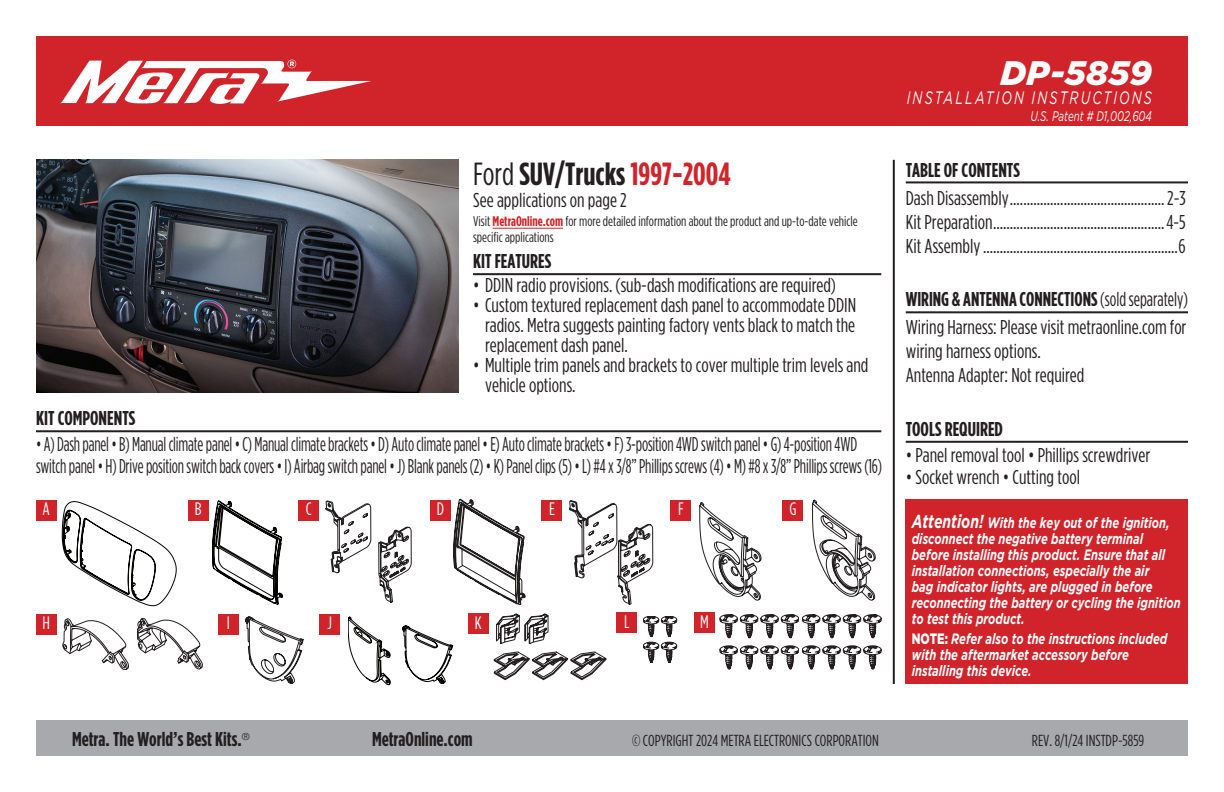
<style>
.page{position:relative;width:1224px;height:792px;background:#fff}
.page>*{position:absolute;margin:0;border:0;box-sizing:border-box;transform-origin:0 0}
.t1{font:italic 900 34px "Gotham";letter-spacing:.01em;color:#fff}
.t2{font:700 32px "Gotham Condensed";color:#231f20}
.t3{font:20px/20px "Gotham Condensed";color:#231f20;text-align:justify}
.t4{font:20px/22px "Gotham Condensed";color:#231f20;scale:.84 1}
.t5{font:700 20px "Gotham Condensed";color:#231f20}
.t6{font:20px/28px "Gotham Condensed";color:#231f20;scale:.9 1}
.t7{font:italic 18px "Gotham";letter-spacing:.165em;color:#fff;scale:.7 1}
.t8{font:18px "Gotham Condensed";color:#fff}
.t9{font:16px "Gotham Condensed";color:#231f20}
.t10{font:italic 700 15px/16px "Gotham";color:#fff;scale:.74 1}
.t11{font:14px/16px "Gotham Condensed";color:#231f20}
.t12{font:italic 14px "Gotham";color:#fff;scale:.7 1}
.s1{font-weight:400}
.s2{color:#d1232a}
.s3{font-weight:700;color:#d1232a}
.s4{font-weight:700}
.s5{font-size:18.8px}
.s6{font-weight:900;font-style:normal}
</style>
<div class="page">
<div style="left:36px;top:720px;width:1152px;height:36px;background:#a8a9ad"></div>
<hr style="left:893px;top:160px;width:2px;height:524px;background:#231f20">
<img style="left:36px;top:160px;width:423px;height:232px">
<div style="left:36px;top:36px;width:1152px;height:90px;background:#d1232a"></div>
<svg style="left:60px;top:60px;width:311px;height:44px"></svg>
<hr style="left:473px;top:273px;width:408px;height:2px;background:#231f20">
<hr style="left:36px;top:430px;width:845px;height:2px;background:#231f20">
<hr style="left:906px;top:441px;width:282px;height:2px;background:#231f20">
<hr style="left:906px;top:311px;width:282px;height:2px;background:#231f20">
<hr style="left:906px;top:181px;width:282px;height:2px;background:#231f20">
<svg style="left:62px;top:501px;width:115px;height:105px"></svg>
<svg style="left:212px;top:501px;width:71px;height:104px"></svg>
<svg style="left:325px;top:501px;width:87px;height:102px"></svg>
<svg style="left:569px;top:500px;width:84px;height:105px"></svg>
<svg style="left:453px;top:499px;width:72px;height:106px"></svg>
<svg style="left:699px;top:502px;width:62px;height:98px"></svg>
<svg style="left:812px;top:500px;width:64px;height:100px"></svg>
<svg style="left:643px;top:616px;width:35px;height:47px"></svg>
<svg style="left:720px;top:614px;width:161px;height:24px"></svg>
<svg style="left:720px;top:646px;width:161px;height:23px"></svg>
<svg style="left:496px;top:614px;width:52px;height:30px"></svg>
<svg style="left:63px;top:619px;width:66px;height:51px"></svg>
<svg style="left:245px;top:616px;width:59px;height:68px"></svg>
<svg style="left:348px;top:616px;width:105px;height:70px"></svg>
<svg style="left:137px;top:618px;width:66px;height:51px"></svg>
<div style="left:36px;top:500px;width:21px;height:20px;background:#d1232a"></div>
<div style="left:188px;top:500px;width:20px;height:20px;background:#d1232a"></div>
<div style="left:299px;top:500px;width:20px;height:20px;background:#d1232a"></div>
<div style="left:542px;top:500px;width:20px;height:20px;background:#d1232a"></div>
<div style="left:36px;top:614px;width:21px;height:20px;background:#d1232a"></div>
<div style="left:218px;top:614px;width:21px;height:20px;background:#d1232a"></div>
<div style="left:319px;top:614px;width:21px;height:20px;background:#d1232a"></div>
<div style="left:468px;top:613px;width:21px;height:21px;background:#d1232a"></div>
<div style="left:430px;top:500px;width:21px;height:20px;background:#d1232a"></div>
<div style="left:671px;top:500px;width:20px;height:20px;background:#d1232a"></div>
<div style="left:783px;top:500px;width:20px;height:20px;background:#d1232a"></div>
<div style="left:616px;top:613px;width:21px;height:20px;background:#d1232a"></div>
<div style="left:694px;top:613px;width:21px;height:20px;background:#d1232a"></div>
<hr style="left:493px;top:228px;width:70px;height:1px;background:#d1232a">
<svg style="left:494px;top:652px;width:113px;height:28px"></svg>
<div style="left:906px;top:500px;width:282px;height:184px;background:#d1232a"></div>
<h2 class="t2" style="left:473px;top:156px;width:259px"><span class="s1">Ford</span> SUV/Trucks <span class="s2">1997-2004</span></h2>
<p class="t3" style="left:473px;top:190px;width:155px">See applications on page 2</p>
<p class="t11" style="left:473px;top:213px;width:386px">Visit <span class="s3">MetraOnline.com</span> for more detailed information about the product and up-to-date vehicle specific applications</p>
<p class="t5" style="left:473px;top:250px;width:80px">KIT FEATURES</p>
<p class="t3" style="left:473px;top:275px;width:364px">• DDIN radio provisions. (sub-dash modifications are required)</p>
<p class="t3" style="left:485px;top:295px;width:373px;text-indent:-12px">• Custom textured replacement dash panel to accommodate DDIN radios. Metra suggests painting factory vents black to match the replacement dash panel.</p>
<p class="t3" style="left:485px;top:355px;width:385px;text-indent:-12px">• Multiple trim panels and brackets to cover multiple trim levels and vehicle options.</p>
<p class="t5" style="left:36px;top:407px;width:101px">KIT COMPONENTS</p>
<p class="t4" style="left:36px;top:433px;width:1009px">• A) Dash panel • B) Manual climate panel • C) Manual climate brackets • D) Auto climate panel • E) Auto climate brackets • F) 3-position 4WD switch panel • G) 4-position 4WD switch panel • H) Drive position switch back covers • I) Airbag switch panel • J) Blank panels (2) • K) Panel clips (5) • L) #4 x 3/8” Phillips screws (4) • M) #8 x 3/8” Phillips screws (16)</p>
<p class="t8" style="left:437px;top:500px;width:9px">D</p>
<p class="t8" style="left:678px;top:500px;width:7px">F</p>
<p class="t8" style="left:789px;top:500px;width:9px">G</p>
<p class="t8" style="left:43px;top:500px;width:9px">A</p>
<p class="t8" style="left:195px;top:500px;width:8px">B</p>
<p class="t8" style="left:306px;top:500px;width:7px">C</p>
<p class="t8" style="left:549px;top:500px;width:7px">E</p>
<p class="t8" style="left:42px;top:614px;width:9px">H</p>
<p class="t8" style="left:227px;top:614px;width:5px">I</p>
<p class="t8" style="left:327px;top:614px;width:6px">J</p>
<p class="t8" style="left:475px;top:613px;width:8px">K</p>
<p class="t8" style="left:624px;top:612px;width:7px">L</p>
<p class="t8" style="left:700px;top:612px;width:10px">M</p>
<h1 class="t1" style="left:1000px;top:53px;width:153px">DP-5859</h1>
<p class="t12" style="left:1030px;top:108px;width:175px">U.S. Patent # D1,002,604</p>
<p class="t7" style="left:907px;top:88px;width:352px">INSTALLATION INSTRUCTIONS</p>
<p class="t5" style="left:906px;top:158px;width:116px">TABLE OF CONTENTS</p>
<p class="t3" style="left:906px;top:185px;width:282px;line-height:24px">Dash Disassembly..............................................2-3<br>Kit Preparation...................................................4-5<br>Kit Assembly..........................................................6</p>
<p class="t6" style="left:906px;top:285px;width:315px"><span class="s4">WIRING &amp; ANTENNA CONNECTIONS</span>(sold separately)<br>Wiring Harness: Please visit metraonline.com for</p>
<p class="t3" style="left:906px;top:339px;width:180px;line-height:24px">wiring harness options.<br>Antenna Adapter: Not required</p>
<p class="t5" style="left:906px;top:418px;width:99px">TOOLS REQUIRED</p>
<p class="t3" style="left:906px;top:444px;width:246px">• Panel removal tool • Phillips screwdriver</p>
<p class="t3" style="left:906px;top:467px;width:176px">• Socket wrench • Cutting tool</p>
<p class="t10" style="left:912px;top:514px;width:365px"><span class="s5">Attention!</span> With the key out of the ignition, disconnect the negative battery terminal before installing this product. Ensure that all installation connections, especially the air<br>bag indicator lights, are plugged in before reconnecting the battery or cycling the ignition to test this product.</p>
<p class="t10" style="left:912px;top:631px;width:347px"><span class="s6">NOTE:</span> Refer also to the instructions included with the aftermarket accessory before installing this device.</p>
<p class="t5" style="left:72px;top:728px;width:179px">Metra. The World’s Best Kits.<sup>®</sup></p>
<p class="t5" style="left:372px;top:728px;width:102px">MetraOnline.com</p>
<p class="t9" style="left:632px;top:732px;width:248px">© COPYRIGHT 2024 METRA ELECTRONICS CORPORATION</p>
<p class="t9" style="left:1032px;top:732px;width:114px">REV. 8/1/24 INSTDP-5859</p>
</div>
